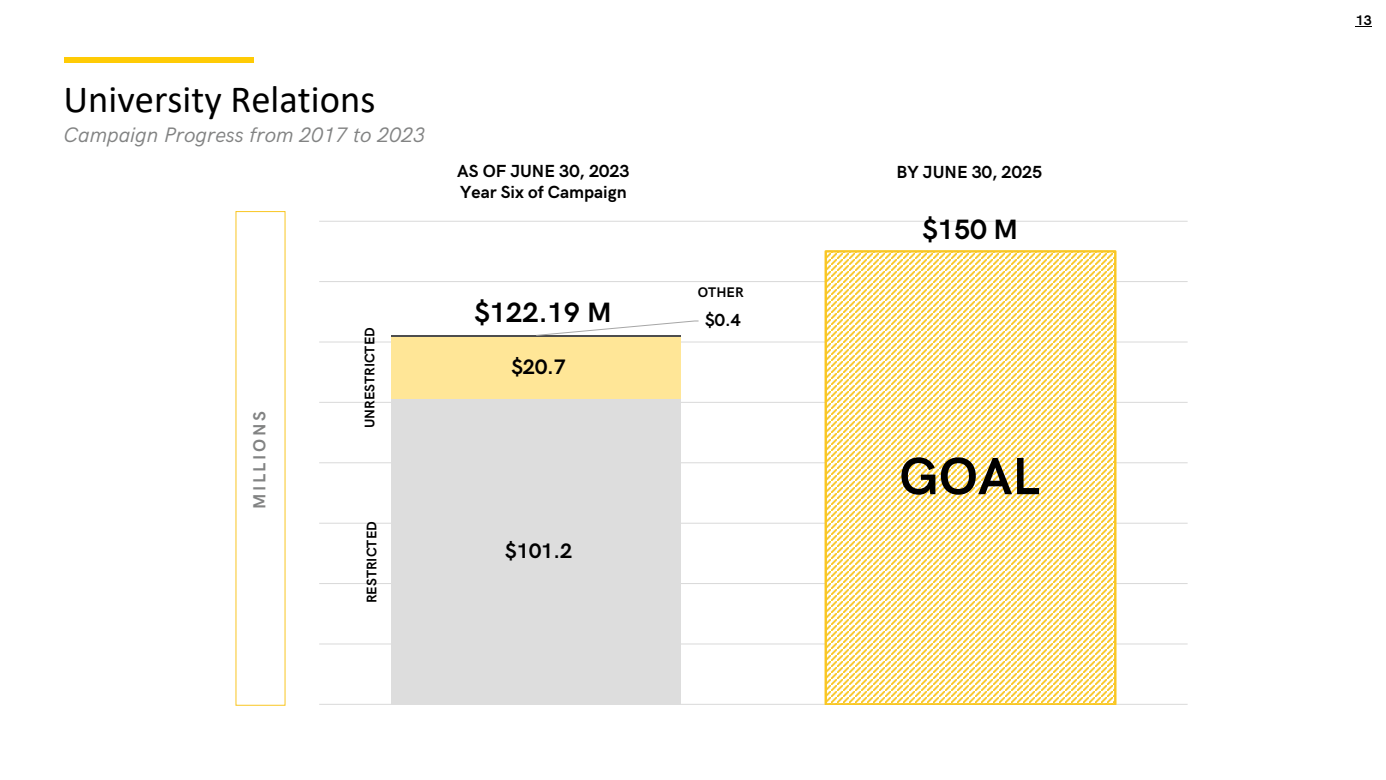
<style>
.page{position:relative;width:1386px;height:780px;background:#fff}
.page>*{position:absolute;margin:0;border:0;box-sizing:border-box;transform-origin:0 0}
.t1{font:700 52.5px "HK Grotesk";color:#000}
.t2{font:38.5px "Calibri";color:#000}
.t3{font:700 28px "HK Grotesk";color:#000}
.t4{font:italic 21px "HK Grotesk";color:#828383}
.t5{font:700 21px "HK Grotesk";color:#000}
.t6{font:700 17.5px "HK Grotesk";color:#000}
.t7{font:700 17.5px "HK Grotesk";letter-spacing:.15em;color:#828383}
.t8{font:700 14px "HK Grotesk";color:#000}
</style>
<div class="page">
<div style="left:64px;top:57px;width:190px;height:6px;background:#ffcb05"></div>
<hr style="left:319px;top:703px;width:868px;height:1px;background:#d9d9d9">
<hr style="left:319px;top:643px;width:868px;height:1px;background:#d9d9d9">
<hr style="left:319px;top:583px;width:868px;height:1px;background:#d9d9d9">
<hr style="left:319px;top:522px;width:868px;height:1px;background:#d9d9d9">
<hr style="left:319px;top:462px;width:868px;height:1px;background:#d9d9d9">
<hr style="left:319px;top:402px;width:868px;height:1px;background:#d9d9d9">
<hr style="left:319px;top:341px;width:868px;height:1px;background:#d9d9d9">
<hr style="left:319px;top:281px;width:868px;height:1px;background:#d9d9d9">
<hr style="left:319px;top:221px;width:868px;height:1px;background:#d9d9d9">
<svg style="left:824px;top:250px;width:292px;height:454px"></svg>
<div style="left:391px;top:398px;width:290px;height:306px;background:#ddd"></div>
<div style="left:391px;top:336px;width:290px;height:62px;background:#ffe697"></div>
<hr style="left:391px;top:335px;width:290px;height:1px;background:#4d4d4d">
<svg style="left:536px;top:320px;width:163px;height:16px"></svg>
<svg style="left:1355px;top:26px;width:16px;height:1px"></svg>
<p class="t2" style="left:64px;top:73px;width:313px">University Relations</p>
<p class="t4" style="left:64px;top:119px;width:363px">Campaign Progress from 2017 to 2023</p>
<p class="t6" style="left:457px;top:157px;width:174px">AS OF JUNE 30, 2023</p>
<p class="t6" style="left:460px;top:178px;width:168px">Year Six of Campaign</p>
<p class="t7" style="left:246px;top:509px;width:99px;rotate:-90deg">MILLIONS</p>
<p class="t8" style="left:359px;top:428px;width:103px;rotate:-90deg">UNRESTRICTED</p>
<p class="t8" style="left:361px;top:603px;width:83px;rotate:-90deg">RESTRICTED</p>
<p class="t3" style="left:474px;top:291px;width:139px">$122.19 M</p>
<p class="t5" style="left:511px;top:351px;width:56px">$20.7</p>
<p class="t5" style="left:505px;top:534px;width:68px">$101.2</p>
<p class="t8" style="left:698px;top:282px;width:47px">OTHER</p>
<p class="t6" style="left:705px;top:307px;width:37px">$0.4</p>
<p class="t6" style="left:896px;top:159px;width:147px">BY JUNE 30, 2025</p>
<p class="t3" style="left:922px;top:208px;width:97px">$150 M</p>
<p class="t1" style="left:899px;top:436px;width:142px">GOAL</p>
<p class="t8" style="left:1355px;top:10px;width:18px">13</p>
</div>
